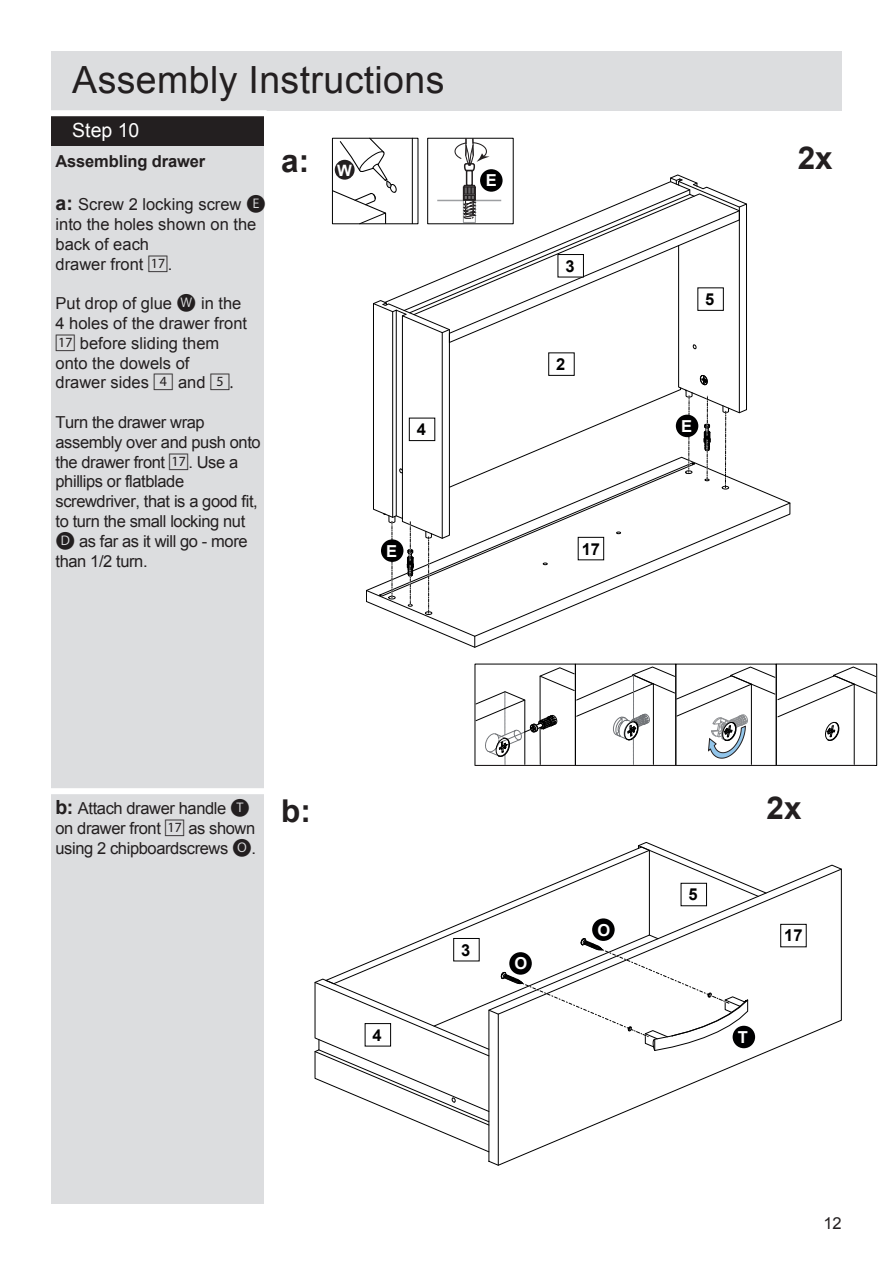
<style>
.page{position:relative;width:893px;height:1263px;background:#fff}
.page>*{position:absolute;margin:0;border:0;box-sizing:border-box;transform-origin:0 0}
.t1{font:37.5px "Arial";letter-spacing:.01em;color:#231f20}
.t2{font:700 31.5px "Arial";color:#231f20}
.t3{font:19.5px "Arial";color:#fff}
.t4{font:16.5px/19.8px "Arial";letter-spacing:-.025em;color:#231f20}
.t5{font:16.5px/19.8px "Arial";color:#231f20}
.t6{font:700 16.5px "Arial";letter-spacing:-.01em;color:#231f20}
.t7{font:700 16.5px "Arial";color:#000001}
.t8{font:700 16.5px "Arial";color:#fff}
.t9{font:700 15.75px "Arial";color:#fff}
.s1{font-weight:700;font-size:19.5px}
.s2{font-family:"Argos"}
.s3{font-family:"Nijpels"}
.s4{font-family:"Myriad Pro"}
</style>
<div class="page">
<div style="left:51px;top:116px;width:213px;height:1087px;background:#dcdddf"></div>
<div style="left:51px;top:51px;width:791px;height:60px;background:#dcdddf"></div>
<div style="left:51px;top:788px;width:213px;height:6px;background:#fff"></div>
<div style="left:51px;top:116px;width:213px;height:30px;background:#231f20"></div>
<div style="left:51px;top:110px;width:213px;height:6px;background:#fff"></div>
<svg style="left:488px;top:864px;width:354px;height:301px"></svg>
<svg style="left:315px;top:842px;width:452px;height:311px"></svg>
<div style="left:681px;top:883px;width:26px;height:23px;background:#fff;border:1px solid #000001"></div>
<div style="left:453px;top:938px;width:27px;height:23px;background:#fff;border:1px solid #000001"></div>
<div style="left:509px;top:952px;width:23px;height:23px;background:#000001;border-radius:50%"></div>
<div style="left:592px;top:918px;width:23px;height:23px;background:#000001;border-radius:50%"></div>
<div style="left:780px;top:924px;width:27px;height:23px;background:#fff;border:1px solid #000001"></div>
<div style="left:733px;top:1026px;width:22px;height:22px;background:#000001;border-radius:50%"></div>
<div style="left:365px;top:1023px;width:26px;height:23px;background:#fff;border:1px solid #000001"></div>
<svg style="left:331px;top:137px;width:459px;height:510px"></svg>
<div style="left:480px;top:169px;width:23px;height:23px;background:#000001;border-radius:50%"></div>
<svg style="left:477px;top:666px;width:398px;height:98px"></svg>
<div style="left:675px;top:664px;width:102px;height:102px;border:1px solid #000"></div>
<div style="left:776px;top:664px;width:101px;height:102px;border:1px solid #000"></div>
<hr style="left:475px;top:765px;width:400px;height:1px;background:#231f20">
<h1 class="t1" style="left:72px;top:55px;width:374px">Assembly Instructions</h1>
<p class="t3" style="left:72px;top:118px;width:69px">Step 10</p>
<p class="t6" style="left:56px;top:150px;width:151px">Assembling drawer</p>
<p class="t5" style="left:56px;top:195px;width:212px"><span class="s1">a:</span> Screw 2 locking screw <span class="s2">E </span>into the holes shown on the back of each<br>drawer front <span class="s2">&amp;</span>.</p>
<p class="t5" style="left:56px;top:294px;width:193px">Put drop of glue <span class="s3">W</span> in the<br>4 holes of the drawer front <span class="s3">&amp;</span> before sliding them onto the dowels of<br>drawer sides <span class="s3">4</span> and <span class="s3">5</span><span class="s4">.</span></p>
<p class="t4" style="left:56px;top:413px;width:207px">Turn the drawer wrap assembly over and push onto the drawer front <span class="s3">&amp;</span>. Use a phillips or flatblade screwdriver, that is a good fit, to turn the small locking nut<br><span class="s3">D</span> as far as it will go - more than 1/2 turn.</p>
<h2 class="t2" style="left:281px;top:140px;width:30px">a:</h2>
<p class="t9" style="left:337px;top:160px;width:16px">W</p>
<p class="t7" style="left:417px;top:418px;width:11px">4</p>
<p class="t8" style="left:486px;top:170px;width:13px">E</p>
<p class="t7" style="left:565px;top:255px;width:11px">3</p>
<p class="t7" style="left:556px;top:353px;width:11px">2</p>
<p class="t8" style="left:386px;top:540px;width:13px">E</p>
<p class="t7" style="left:582px;top:538px;width:20px">17</p>
<p class="t7" style="left:705px;top:288px;width:11px">5</p>
<p class="t8" style="left:681px;top:415px;width:13px">E</p>
<h2 class="t2" style="left:798px;top:137px;width:37px">2x</h2>
<p class="t4" style="left:56px;top:799px;width:202px"><span class="s1">b:</span> Attach drawer handle <span class="s3">T </span>on drawer front <span class="s3">&amp;</span> as shown using 2 chipboardscrews <span class="s3">O</span>.</p>
<h2 class="t2" style="left:281px;top:790px;width:31px">b:</h2>
<p class="t7" style="left:688px;top:884px;width:11px">5</p>
<h2 class="t2" style="left:766px;top:787px;width:37px">2x</h2>
<p class="t7" style="left:461px;top:939px;width:11px">3</p>
<p class="t8" style="left:515px;top:952px;width:14px">O</p>
<p class="t8" style="left:597px;top:919px;width:14px">O</p>
<p class="t7" style="left:784px;top:925px;width:20px">17</p>
<p class="t7" style="left:372px;top:1024px;width:11px">4</p>
<p class="t8" style="left:738px;top:1026px;width:12px">T</p>
<p class="t4" style="left:823px;top:1213px;width:20px">12</p>
</div>
